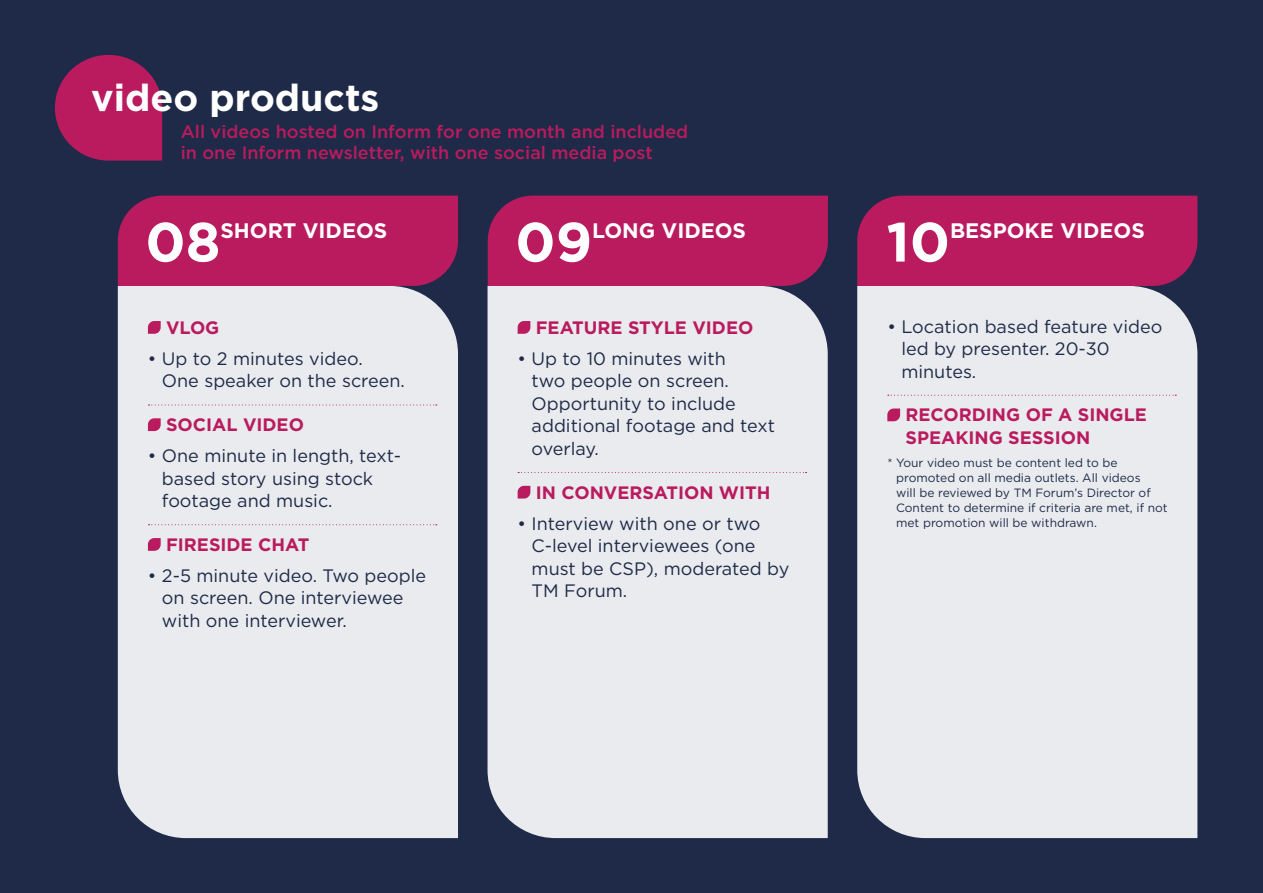
<style>
.page{position:relative;width:1263px;height:893px;background:#1e2a47}
.page>*{position:absolute;margin:0;border:0;box-sizing:border-box;transform-origin:0 0}
.t1{font:700 55.35px "Gotham";color:#fff}
.t2{font:700 37.5px "Gotham";color:#fff}
.t3{font:700 21px "Gotham";color:#fff}
.t4{font:18px/22.5px "Gotham";color:#1e2a47}
.t5{font:700 18px/22.5px "Gotham";color:#b91b5e}
.t6{font:500 18px/21px "Gotham";color:#b91b5e}
.t7{font:12px/15px "Gotham";color:#1e2a47}
</style>
<div class="page">
<div style="left:118px;top:286px;width:340px;height:552px;background:#eaebef"></div>
<svg style="left:148px;top:404px;width:289px;height:2px"></svg>
<svg style="left:148px;top:524px;width:289px;height:1px"></svg>
<svg style="left:148px;top:321px;width:13px;height:13px"></svg>
<svg style="left:148px;top:418px;width:13px;height:13px"></svg>
<svg style="left:148px;top:538px;width:13px;height:13px"></svg>
<div style="left:487px;top:286px;width:341px;height:552px;background:#eaebef"></div>
<svg style="left:518px;top:472px;width:288px;height:1px"></svg>
<svg style="left:518px;top:321px;width:12px;height:13px"></svg>
<svg style="left:518px;top:486px;width:12px;height:13px"></svg>
<div style="left:857px;top:286px;width:340px;height:552px;background:#eaebef"></div>
<svg style="left:888px;top:395px;width:288px;height:1px"></svg>
<svg style="left:887px;top:408px;width:13px;height:13px"></svg>
<svg style="left:55px;top:55px;width:107px;height:106px"></svg>
<div style="left:118px;top:196px;width:340px;height:90px;background:#b91b5e"></div>
<div style="left:488px;top:196px;width:340px;height:90px;background:#b91b5e"></div>
<div style="left:857px;top:196px;width:340px;height:90px;background:#b91b5e"></div>
<h2 class="t2" style="left:91px;top:81px;width:290px">video products</h2>
<p class="t6" style="left:181px;top:122px;width:509px">All videos hosted on Inform for one month and included in one Inform newsletter, with one social media post</p>
<h1 class="t1" style="left:145px;top:217px;width:77px">08</h1>
<p class="t3" style="left:220px;top:221px;width:168px">SHORT VIDEOS</p>
<h1 class="t1" style="left:515px;top:217px;width:78px">09</h1>
<p class="t3" style="left:592px;top:221px;width:155px">LONG VIDEOS</p>
<h1 class="t1" style="left:886px;top:217px;width:65px">10</h1>
<p class="t3" style="left:950px;top:221px;width:196px">BESPOKE VIDEOS</p>
<p class="t5" style="left:166px;top:317px;width:55px">VLOG</p>
<p class="t4" style="left:162px;top:348px;width:245px;text-indent:-14px">• Up to 2 minutes video.<br>One speaker on the screen.</p>
<p class="t5" style="left:166px;top:414px;width:139px">SOCIAL VIDEO</p>
<p class="t4" style="left:162px;top:445px;width:241px;text-indent:-14px">• One minute in length, text&shy;based story using stock footage and music.</p>
<p class="t5" style="left:166px;top:534px;width:145px">FIRESIDE CHAT</p>
<p class="t4" style="left:162px;top:565px;width:266px;text-indent:-14px">• 2-5 minute video. Two people on screen. One interviewee with one interviewer.</p>
<p class="t5" style="left:536px;top:317px;width:219px">FEATURE STYLE VIDEO</p>
<p class="t4" style="left:532px;top:348px;width:245px;text-indent:-14px">• Up to 10 minutes with<br>two people on screen.<br>Opportunity to include additional footage and text overlay.</p>
<p class="t5" style="left:536px;top:482px;width:236px">IN CONVERSATION WITH</p>
<p class="t4" style="left:532px;top:513px;width:259px;text-indent:-14px">• Interview with one or two<br>C-level interviewees (one must be CSP), moderated by<br>TM Forum.</p>
<p class="t4" style="left:901px;top:316px;width:262px;text-indent:-14px">• Location based feature video led by presenter. 20-30 minutes.</p>
<p class="t5" style="left:905px;top:405px;width:243px">RECORDING OF A SINGLE<br>SPEAKING SESSION</p>
<p class="t7" style="left:896px;top:456px;width:273px;text-indent:-9px">* Your video must be content led to be promoted on all media outlets. All videos<br>will be reviewed by TM Forum’s Director of Content to determine if criteria are met, if not met promotion will be withdrawn.</p>
</div>
